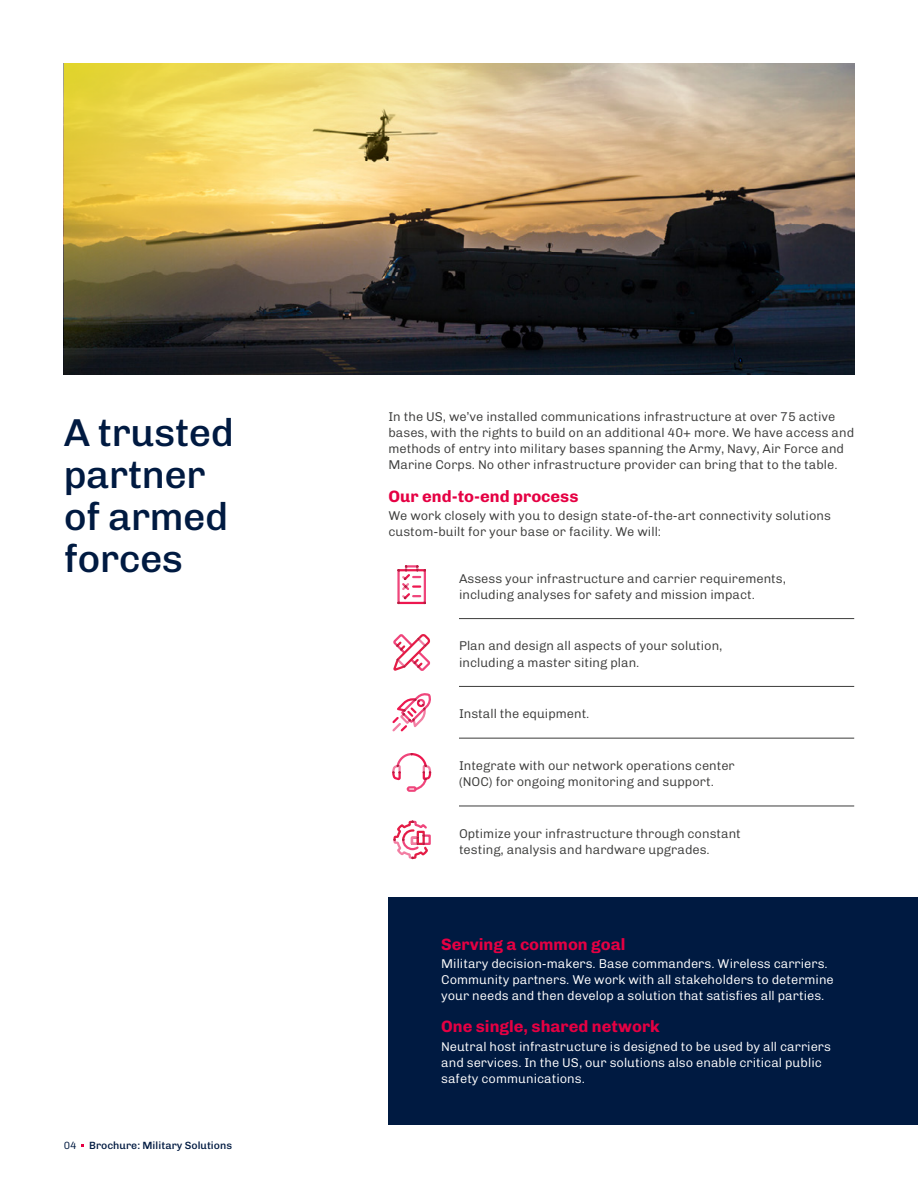
<style>
.page{position:relative;width:918px;height:1188px;background:#fff}
.page>*{position:absolute;margin:0;border:0;box-sizing:border-box;transform-origin:0 0}
.t1{font:500 39px/42px "Chivo";letter-spacing:-.015em;color:#001a41}
.t2{font:700 16.5px "Chivo";color:#e50043}
.t3{font:300 12.75px/16.2px "Chivo";color:#3c3c3b}
.t4{font:300 12.75px/16.2px "Chivo";color:#fff}
.t5{font:500 10.5px "Chivo";color:#001a41}
.s1{font-weight:300}
</style>
<div class="page">
<div style="left:388px;top:897px;width:530px;height:227px;background:#001a41"></div>
<hr style="left:459px;top:618px;width:395px;height:1px;background:#3c3c3b">
<hr style="left:459px;top:686px;width:395px;height:1px;background:#3c3c3b">
<hr style="left:459px;top:738px;width:395px;height:1px;background:#3c3c3b">
<hr style="left:459px;top:806px;width:395px;height:1px;background:#3c3c3b">
<svg style="left:392px;top:693px;width:39px;height:39px"></svg>
<svg style="left:392px;top:753px;width:40px;height:39px"></svg>
<div style="left:423px;top:834px;width:8px;height:11px;border:2px solid #ef457b"></div>
<svg style="left:393px;top:820px;width:36px;height:40px"></svg>
<svg style="left:393px;top:634px;width:38px;height:37px"></svg>
<svg style="left:397px;top:565px;width:29px;height:39px"></svg>
<img style="left:813px;top:64px;width:41px;height:311px">
<img style="left:64px;top:64px;width:749px;height:311px">
<h1 class="t1" style="left:64px;top:409px;width:172px">A trusted partner of armed forces</h1>
<p class="t5" style="left:64px;top:1137px;width:170px"><span class="s1">04</span> Brochure: Military Solutions</p>
<p class="t3" style="left:388px;top:408px;width:467px">In the US, we’ve installed communications infrastructure at over 75 active bases, with the rights to build on an additional 40+ more. We have access and methods of entry into military bases spanning the Army, Navy, Air Force and Marine Corps. No other infrastructure provider can bring that to the table.</p>
<p class="t2" style="left:388px;top:483px;width:192px">Our end-to-end process</p>
<p class="t3" style="left:388px;top:507px;width:444px">We work closely with you to design state-of-the-art connectivity solutions custom-built for your base or facility. We will:</p>
<p class="t3" style="left:459px;top:570px;width:328px">Assess your infrastructure and carrier requirements, including analyses for safety and mission impact.</p>
<p class="t3" style="left:459px;top:637px;width:265px">Plan and design all aspects of your solution, including a master siting plan.</p>
<p class="t3" style="left:459px;top:705px;width:132px">Install the equipment.</p>
<p class="t3" style="left:459px;top:757px;width:277px">Integrate with our network operations center (NOC) for ongoing monitoring and support.</p>
<p class="t3" style="left:459px;top:825px;width:283px">Optimize your infrastructure through constant testing, analysis and hardware upgrades.</p>
<p class="t2" style="left:441px;top:931px;width:186px">Serving a common goal</p>
<p class="t4" style="left:441px;top:955px;width:394px">Military decision-makers. Base commanders. Wireless carriers.<br>Community partners. We work with all stakeholders to determine your needs and then develop a solution that satisfies all parties.</p>
<p class="t2" style="left:441px;top:1014px;width:220px">One single, shared network</p>
<p class="t4" style="left:441px;top:1038px;width:391px">Neutral host infrastructure is designed to be used by all carriers and services. In the US, our solutions also enable critical public safety communications.</p>
</div>
